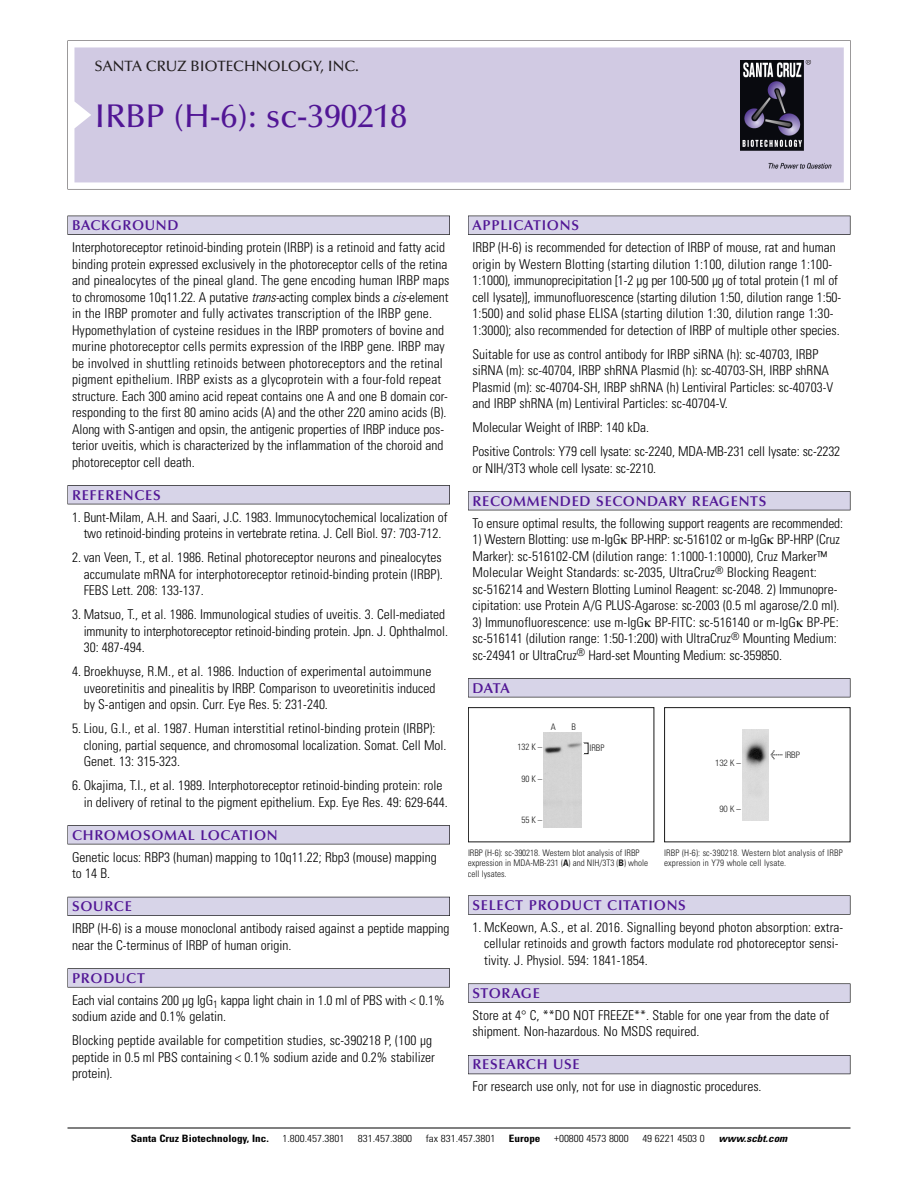
<style>
.page{position:relative;width:918px;height:1188px;background:#fff}
.page>*{position:absolute;margin:0;border:0;box-sizing:border-box;transform-origin:0 0}
.t1{font:500 33px "Optima";color:#511695}
.t2{font:500 15px "Optima";color:#231f20}
.t3{font:600 14.25px "Optima";letter-spacing:.05em;color:#511695}
.t4{font:300 condensed 13.5px/16.5px "Univers";color:#000}
.t5{font:300 condensed 10.2px "Univers";color:#000;scale:1.1 1}
.t6{font:700 condensed 10.2px "Univers";color:#000;scale:1.1 1}
.t7{font:italic 700 condensed 10.2px "Univers";color:#000;scale:1.1 1}
.t8{font:300 condensed 9px/10.5px "Univers";color:#191919}
.t9{font:300 condensed 9px "Helvetica Neue";color:#191919}
.s1{font-style:italic}
.s2{font-weight:700}
.s3{font-family:"Meta Plus";font-weight:400;font-stretch:normal;font-size:10.5px}
</style>
<div class="page">
<svg style="left:68px;top:40px;width:783px;height:149px"></svg>
<div style="left:74px;top:47px;width:770px;height:135px;background:#d1cae3"></div>
<img style="left:741px;top:60px;width:90px;height:108px">
<div style="left:68px;top:216px;width:382px;height:19px;background:#535256"></div>
<div style="left:68px;top:216px;width:381px;height:18px;background:#d7d4e8"></div>
<div style="left:68px;top:485px;width:382px;height:19px;background:#515155"></div>
<div style="left:68px;top:486px;width:381px;height:18px;background:#d7d4e8"></div>
<div style="left:68px;top:825px;width:382px;height:19px;background:#545357"></div>
<div style="left:68px;top:826px;width:381px;height:18px;background:#d7d4e8"></div>
<div style="left:68px;top:897px;width:382px;height:19px;background:#535259"></div>
<div style="left:68px;top:897px;width:381px;height:18px;background:#d7d4e8"></div>
<svg style="left:68px;top:968px;width:382px;height:20px"></svg>
<div style="left:68px;top:969px;width:381px;height:18px;background:#d7d4e8"></div>
<div style="left:468px;top:216px;width:382px;height:19px;background:#535256"></div>
<div style="left:468px;top:216px;width:382px;height:18px;background:#d7d4e8"></div>
<div style="left:468px;top:491px;width:382px;height:19px;background:#515155"></div>
<div style="left:468px;top:492px;width:382px;height:18px;background:#d7d4e8"></div>
<div style="left:468px;top:678px;width:382px;height:19px;background:#545357"></div>
<div style="left:468px;top:679px;width:382px;height:18px;background:#d7d4e8"></div>
<div style="left:468px;top:895px;width:382px;height:20px;background:#666"></div>
<div style="left:468px;top:896px;width:382px;height:18px;background:#d7d4e8"></div>
<svg style="left:468px;top:983px;width:382px;height:20px"></svg>
<div style="left:468px;top:984px;width:382px;height:18px;background:#d7d4e8"></div>
<div style="left:468px;top:1055px;width:382px;height:19px;background:#55545b"></div>
<div style="left:468px;top:1056px;width:382px;height:18px;background:#d7d4e8"></div>
<hr style="left:68px;top:1128px;width:782px;height:1px;background:#000">
<div style="left:664px;top:707px;width:186px;height:135px;border:1px solid #191919"></div>
<img style="left:742px;top:729px;width:26px;height:91px">
<div style="left:468px;top:707px;width:186px;height:135px;border:1px solid #191919"></div>
<div style="left:543px;top:733px;width:39px;height:94px;background:#d4d4d4"></div>
<p class="t2" style="left:94px;top:60px;width:266px">SANTA CRUZ BIOTECHNOLOGY, INC.</p>
<p class="t1" style="left:94px;top:102px;width:314px">IRBP (H-6): sc-390218</p>
<p class="t3" style="left:72px;top:219px;width:108px">BACKGROUND</p>
<p class="t4" style="left:72px;top:240px;width:379px">Interphotoreceptor retinoid-binding protein (IRBP) is a retinoid and fatty acid binding protein expressed exclusively in the photoreceptor cells of the retina and pinealocytes of the pineal gland. The gene encoding human IRBP maps to chromosome 10q11.22. A putative <span class="s1">trans-</span>acting complex binds a <span class="s1">cis-</span>element in the IRBP promoter and fully activates transcription of the IRBP gene.<br>Hypomethylation of cysteine residues in the IRBP promoters of bovine and murine photoreceptor cells permits expression of the IRBP gene. IRBP may be involved in shuttling retinoids between photoreceptors and the retinal pigment epithelium. IRBP exists as a glycoprotein with a four-fold repeat structure. Each 300 amino acid repeat contains one A and one B domain cor&shy;responding to the first 80 amino acids (A) and the other 220 amino acids (B).<br>Along with S-antigen and opsin, the antigenic properties of IRBP induce pos&shy;terior uveitis, which is characterized by the inflammation of the choroid and photoreceptor cell death.</p>
<p class="t3" style="left:72px;top:489px;width:90px">REFERENCES</p>
<p class="t4" style="left:72px;top:510px;width:377px;text-align:center">1. Bunt-Milam, A.H. and Saari, J.C. 1983. Immunocytochemical localization of two retinoid-binding proteins in vertebrate retina. J. Cell Biol. 97: 703-712.</p>
<p class="t4" style="left:84px;top:550px;width:361px;text-align:justify;text-indent:-12px">2. van Veen, T., et al. 1986. Retinal photoreceptor neurons and pinealocytes accumulate mRNA for interphotoreceptor retinoid-binding protein (IRBP).<br>FEBS Lett. 208: 133-137.</p>
<p class="t4" style="left:84px;top:607px;width:366px;text-indent:-12px">3. Matsuo, T., et al. 1986. Immunological studies of uveitis. 3. Cell-mediated immunity to interphotoreceptor retinoid-binding protein. Jpn. J. Ophthalmol.<br>30: 487-494.</p>
<p class="t4" style="left:84px;top:664px;width:353px;text-indent:-12px">4. Broekhuyse, R.M., et al. 1986. Induction of experimental autoimmune uveoretinitis and pinealitis by IRBP. Comparison to uveoretinitis induced by S-antigen and opsin. Curr. Eye Res. 5: 231-240.</p>
<p class="t4" style="left:84px;top:721px;width:364px;text-indent:-12px">5. Liou, G.I., et al. 1987. Human interstitial retinol-binding protein (IRBP): cloning, partial sequence, and chromosomal localization. Somat. Cell Mol.<br>Genet. 13: 315-323.</p>
<p class="t4" style="left:84px;top:778px;width:366px;text-indent:-12px">6. Okajima, T.I., et al. 1989. Interphotoreceptor retinoid-binding protein: role in delivery of retinal to the pigment epithelium. Exp. Eye Res. 49: 629-644.</p>
<p class="t3" style="left:72px;top:829px;width:207px">CHROMOSOMAL LOCATION</p>
<p class="t4" style="left:72px;top:850px;width:366px">Genetic locus: RBP3 (human) mapping to 10q11.22; Rbp3 (mouse) mapping to 14 B.</p>
<p class="t3" style="left:72px;top:900px;width:61px">SOURCE</p>
<p class="t4" style="left:72px;top:922px;width:379px">IRBP (H-6) is a mouse monoclonal antibody raised against a peptide mapping near the C-terminus of IRBP of human origin.</p>
<p class="t3" style="left:72px;top:972px;width:74px">PRODUCT</p>
<p class="t4" style="left:72px;top:993px;width:374px">Each vial contains 200 µg IgG<sub>1</sub> kappa light chain in 1.0 ml of PBS with &lt; 0.1% sodium azide and 0.1% gelatin.</p>
<p class="t4" style="left:72px;top:1034px;width:364px">Blocking peptide available for competition studies, sc-390218 P, (100 µg peptide in 0.5 ml PBS containing &lt; 0.1% sodium azide and 0.2% stabilizer protein).</p>
<p class="t3" style="left:473px;top:219px;width:108px">APPLICATIONS</p>
<p class="t4" style="left:473px;top:240px;width:370px">IRBP (H-6) is recommended for detection of IRBP of mouse, rat and human origin by Western Blotting (starting dilution 1:100, dilution range 1:100- 1:1000), immunoprecipitation [1-2 µg per 100-500 µg of total protein (1 ml of cell lysate)], immunofluorescence (starting dilution 1:50, dilution range 1:50- 1:500) and solid phase ELISA (starting dilution 1:30, dilution range 1:30- 1:3000); also recommended for detection of IRBP of multiple other species.</p>
<p class="t4" style="left:473px;top:347px;width:362px">Suitable for use as control antibody for IRBP siRNA (h): sc-40703, IRBP siRNA (m): sc-40704, IRBP shRNA Plasmid (h): sc-40703-SH, IRBP shRNA Plasmid (m): sc-40704-SH, IRBP shRNA (h) Lentiviral Particles: sc-40703-V and IRBP shRNA (m) Lentiviral Particles: sc-40704-V.</p>
<p class="t4" style="left:473px;top:420px;width:178px">Molecular Weight of IRBP: 140 kDa.</p>
<p class="t4" style="left:473px;top:444px;width:369px">Positive Controls: Y79 cell lysate: sc-2240, MDA-MB-231 cell lysate: sc-2232 or NIH/3T3 whole cell lysate: sc-2210.</p>
<p class="t3" style="left:473px;top:495px;width:296px">RECOMMENDED SECONDARY REAGENTS</p>
<p class="t4" style="left:473px;top:516px;width:372px">To ensure optimal results, the following support reagents are recommended:</p>
<p class="t4" style="left:473px;top:532px;width:369px">1) Western Blotting: use m-IgG BP-HRP: sc-516102 or m-IgG BP-HRP (Cruz Marker): sc-516102-CM (dilution range: 1:1000-1:10000), Cruz Marker™ Molecular Weight Standards: sc-2035, UltraCruz<sup>®</sup> Blocking Reagent: sc-516214 and Western Blotting Luminol Reagent: sc-2048. 2) Immunopre&shy;cipitation: use Protein A/G PLUS-Agarose: sc-2003 (0.5 ml agarose/2.0 ml).</p>
<p class="t4" style="left:473px;top:615px;width:368px">3) Immunofluorescence: use m-IgG BP-FITC: sc-516140 or m-IgG BP-PE: sc-516141 (dilution range: 1:50-1:200) with UltraCruz<sup>®</sup> Mounting Medium: sc-24941 or UltraCruz<sup>®</sup> Hard-set Mounting Medium: sc-359850.</p>
<p class="t3" style="left:473px;top:682px;width:39px">DATA</p>
<p class="t8" style="left:517px;top:742px;width:26px">132 K –</p>
<p class="t8" style="left:521px;top:774px;width:22px">90K–</p>
<p class="t8" style="left:521px;top:816px;width:22px">55K–</p>
<p class="t8" style="left:551px;top:722px;width:7px">A</p>
<p class="t8" style="left:571px;top:722px;width:6px">B</p>
<p class="t8" style="left:589px;top:743px;width:16px">IRBP</p>
<p class="t8" style="left:468px;top:848px;width:182px">IRBP (H-6): sc-390218. Western blot analysis of IRBP expression in MDA-MB-231 (<span class="s2">A</span>) and NIH/3T3 (<span class="s2">B</span>) whole cell lysates.</p>
<p class="t9" style="left:715px;top:759px;width:28px">132 K –</p>
<p class="t9" style="left:719px;top:806px;width:23px">90K–</p>
<p class="t9" style="left:770px;top:752px;width:31px"><span class="s3">&lt;</span> IRBP</p>
<p class="t8" style="left:664px;top:848px;width:180px">IRBP (H-6): sc-390218. Western blot analysis of IRBP expression in Y79 whole cell lysate.</p>
<p class="t3" style="left:473px;top:899px;width:215px">SELECT PRODUCT CITATIONS</p>
<p class="t4" style="left:484px;top:920px;width:361px;text-indent:-12px">1. McKeown, A.S., et al. 2016. Signalling beyond photon absorption: extra&shy;cellular retinoids and growth factors modulate rod photoreceptor sensi&shy;tivity. J. Physiol. 594: 1841-1854.</p>
<p class="t3" style="left:473px;top:987px;width:69px">STORAGE</p>
<p class="t4" style="left:473px;top:1008px;width:358px">Store at 4° C, **DO NOT FREEZE**. Stable for one year from the date of shipment. Non-hazardous. No MSDS required.</p>
<p class="t3" style="left:473px;top:1059px;width:109px">RESEARCH USE</p>
<p class="t4" style="left:473px;top:1080px;width:291px">For research use only, not for use in diagnostic procedures.</p>
<p class="t6" style="left:131px;top:1135px;width:127px">Santa Cruz Biotechnology, Inc.</p>
<p class="t5" style="left:282px;top:1135px;width:58px">1.800.457.3801</p>
<p class="t5" style="left:358px;top:1135px;width:51px">831.457.3800</p>
<p class="t5" style="left:426px;top:1135px;width:65px">fax 831.457.3801</p>
<p class="t6" style="left:509px;top:1135px;width:30px">Europe</p>
<p class="t5" style="left:554px;top:1135px;width:69px">+00800 4573 8000</p>
<p class="t5" style="left:642px;top:1135px;width:58px">49 6221 4503 0</p>
<p class="t7" style="left:719px;top:1135px;width:66px">www.scbt.com</p>
</div>
